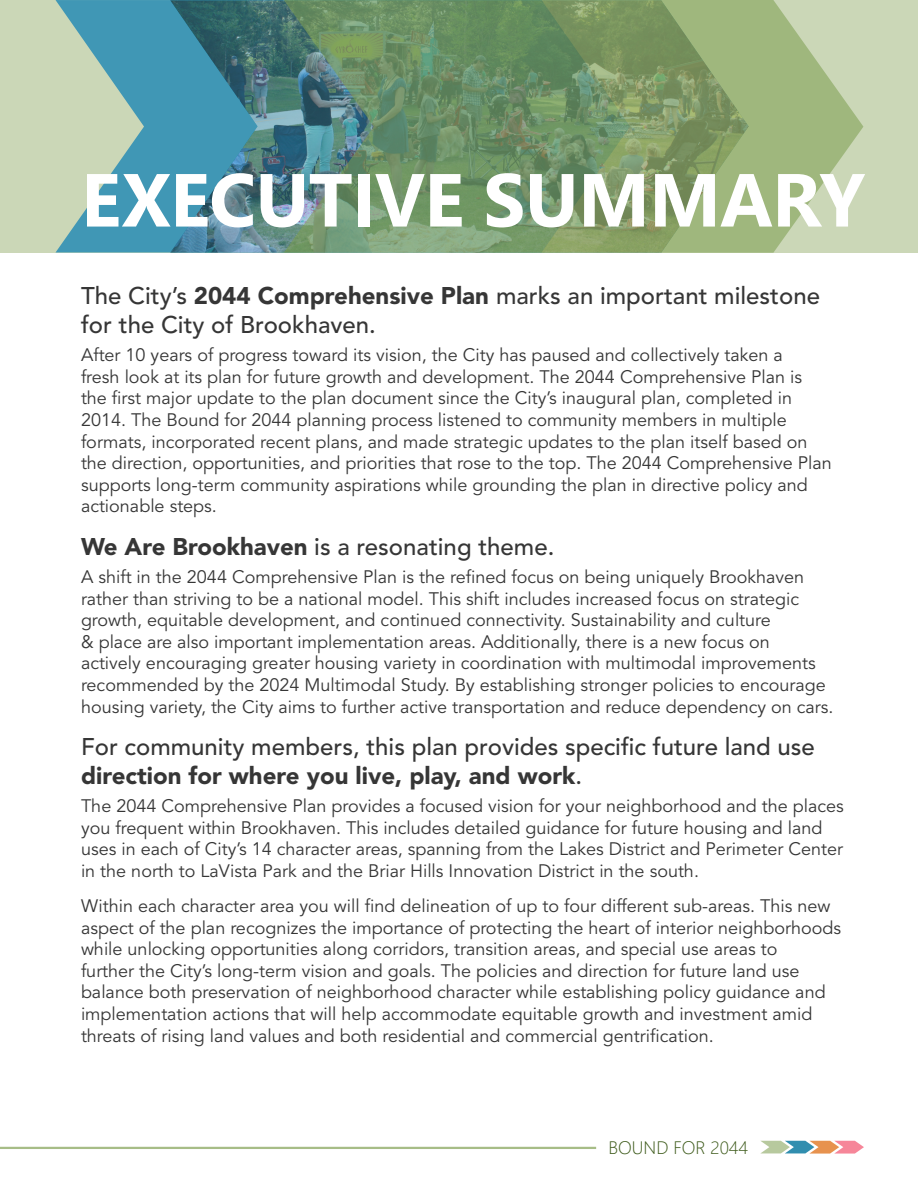
<style>
.page{position:relative;width:918px;height:1188px;background:#fff}
.page>*{position:absolute;margin:0;border:0;box-sizing:border-box;transform-origin:0 0}
.Chapter_Title{font:700 75px "Segoe UI";letter-spacing:-.01em;color:#fff}
.t1{font:500 24px/28.8px "Avenir LT Std";color:#363636}
.Body{font:18px/21.6px "Avenir LT Std";color:#363636}
.t2{font:300 18px "Segoe UI";color:#3d5a1a}
.s1{font-weight:900}
</style>
<div class="page">
<svg style="left:760px;top:1141px;width:104px;height:13px"></svg>
<hr style="left:0;top:1147px;width:596px;height:2px;background:#a7bd87">
<div style="left:0;top:0;width:918px;height:253px;background:#cbd7b7"></div>
<svg style="left:56px;top:0;width:114px;height:252px;fill:#4097b5"></svg>
<img style="left:170px;top:0;width:114px;height:253px">
<svg style="left:284px;top:0;width:579px;height:253px;background:#7f9d73"></svg>
<p class="Chapter_Title" style="left:81px;top:129px;width:786px">EXECUTIVE SUMMARY</p>
<p class="t1" style="left:81px;top:282px;width:741px">The City’s <span class="s1">2044 Comprehensive Plan</span> marks an important milestone for the City of Brookhaven.</p>
<p class="Body" style="left:81px;top:345px;width:752px">After 10 years of progress toward its vision, the City has paused and collectively taken a<br>fresh look at its plan for future growth and development. The 2044 Comprehensive Plan is the first major update to the plan document since the City’s inaugural plan, completed in 2014. The Bound for 2044 planning process listened to community members in multiple formats, incorporated recent plans, and made strategic updates to the plan itself based on the direction, opportunities, and priorities that rose to the top. The 2044 Comprehensive Plan supports long-term community aspirations while grounding the plan in directive policy and actionable steps.</p>
<p class="t1" style="left:81px;top:533px;width:475px"><span class="s1">We Are Brookhaven</span> is a resonating theme.</p>
<p class="Body" style="left:81px;top:567px;width:754px">A shift in the 2044 Comprehensive Plan is the refined focus on being uniquely Brookhaven rather than striving to be a national model. This shift includes increased focus on strategic growth, equitable development, and continued connectivity. Sustainability and culture<br>&amp; place are also important implementation areas. Additionally, there is a new focus on actively encouraging greater housing variety in coordination with multimodal improvements recommended by the 2024 Multimodal Study. By establishing stronger policies to encourage housing variety, the City aims to further active transportation and reduce dependency on cars.</p>
<p class="t1" style="left:81px;top:733px;width:735px">For community members, this plan provides specific future land use <span class="s1">direction for where you live, play, and work</span>.</p>
<p class="Body" style="left:81px;top:796px;width:764px">The 2044 Comprehensive Plan provides a focused vision for your neighborhood and the places you frequent within Brookhaven. This includes detailed guidance for future housing and land uses in each of City’s 14 character areas, spanning from the Lakes District and Perimeter Center in the north to LaVista Park and the Briar Hills Innovation District in the south.</p>
<p class="Body" style="left:81px;top:896px;width:762px">Within each character area you will find delineation of up to four different sub-areas. This new aspect of the plan recognizes the importance of protecting the heart of interior neighborhoods while unlocking opportunities along corridors, transition areas, and special use areas to<br>further the City’s long-term vision and goals. The policies and direction for future land use balance both preservation of neighborhood character while establishing policy guidance and implementation actions that will help accommodate equitable growth and investment amid threats of rising land values and both residential and commercial gentrification.</p>
<p class="t2" style="left:608px;top:1131px;width:141px">BOUND FOR 2044</p>
</div>
